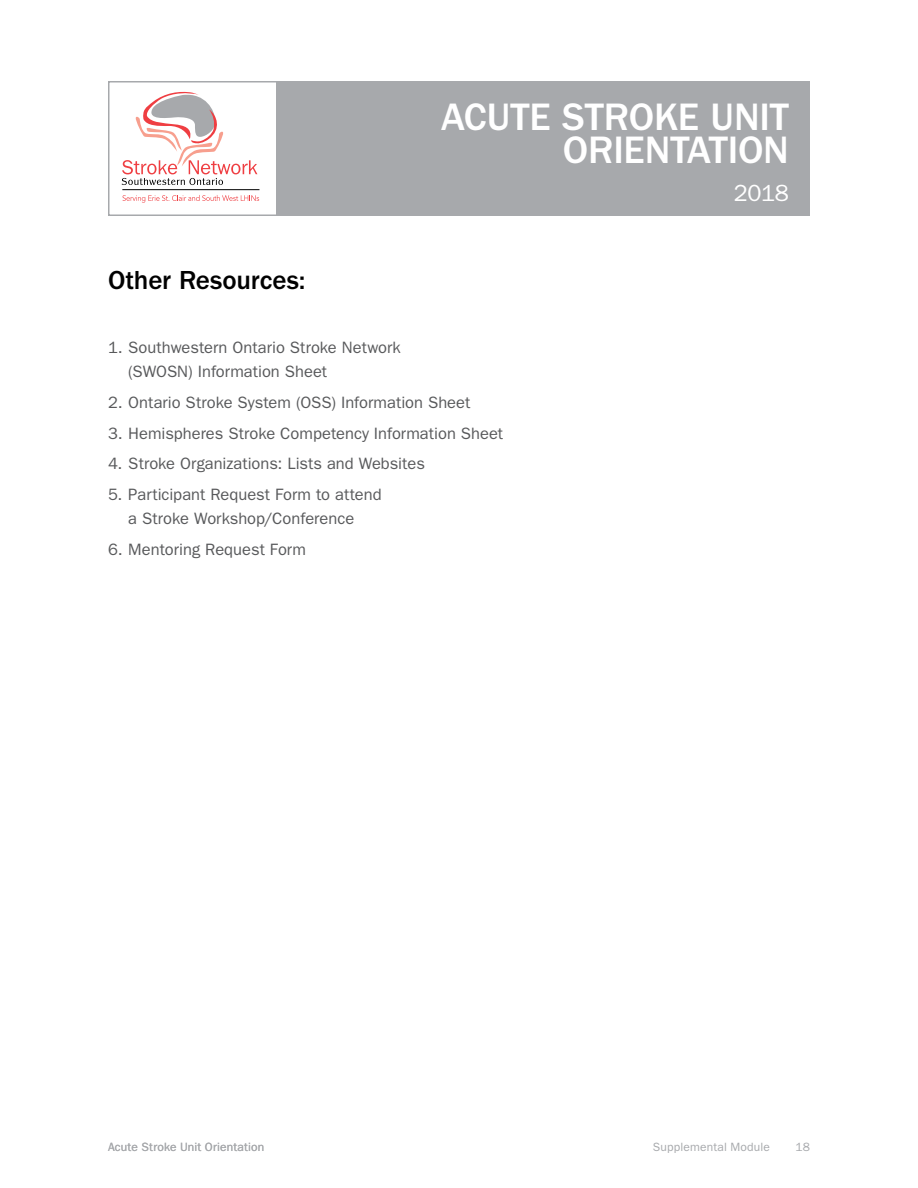
<style>
.page{position:relative;width:918px;height:1188px;background:#fff}
.page>*{position:absolute;margin:0;border:0;box-sizing:border-box;transform-origin:0 0}
.t1{font:500 39.6px/33px "ITC Franklin Gothic Std";letter-spacing:-.005em;color:#fff;text-align:right}
.t2{font:500 27px "ITC Franklin Gothic Std";letter-spacing:-.005em;color:#000}
.t3{font:23.4px "ITC Franklin Gothic Std";color:#fff}
.t4{font:16.5px/24px "ITC Franklin Gothic Std";color:#58595b}
.t5{font:12px "ITC Franklin Gothic Std";letter-spacing:.015em;color:#a7a9ac}
</style>
<div class="page">
<svg style="left:122px;top:195px;width:137px;height:8px"></svg>
<hr style="left:122px;top:189px;width:137px;height:1px;background:#000">
<svg style="left:122px;top:92px;width:135px;height:93px"></svg>
<div style="left:276px;top:81px;width:534px;height:135px;background:#a7a9ac"></div>
<h2 class="t2" style="left:108px;top:264px;width:199px">Other Resources:</h2>
<h1 class="t1" style="left:441px;top:100px;width:350px">ACUTE STROKE UNIT<br>ORIENTATION</h1>
<h3 class="t3" style="left:734px;top:180px;width:57px">2018</h3>
<p class="t4" style="left:128px;top:336px;width:274px;text-indent:-20px">1. Southwestern Ontario Stroke Network (SWOSN) Information Sheet</p>
<p class="t4" style="left:108px;top:390px;width:364px">2. Ontario Stroke System (OSS) Information Sheet</p>
<p class="t4" style="left:108px;top:421px;width:397px">3. Hemispheres Stroke Competency Information Sheet</p>
<p class="t4" style="left:108px;top:452px;width:318px">4. Stroke Organizations: Lists and Websites</p>
<p class="t4" style="left:108px;top:483px;width:275px;text-align:center">5. Participant Request Form to attend a Stroke Workshop/Conference</p>
<p class="t4" style="left:108px;top:537px;width:199px">6. Mentoring Request Form</p>
<p class="t5" style="left:108px;top:1140px;width:158px">Acute Stroke Unit Orientation</p>
<p class="t5" style="left:653px;top:1140px;width:119px">Supplemental Module</p>
<p class="t5" style="left:796px;top:1140px;width:16px">18</p>
</div>
